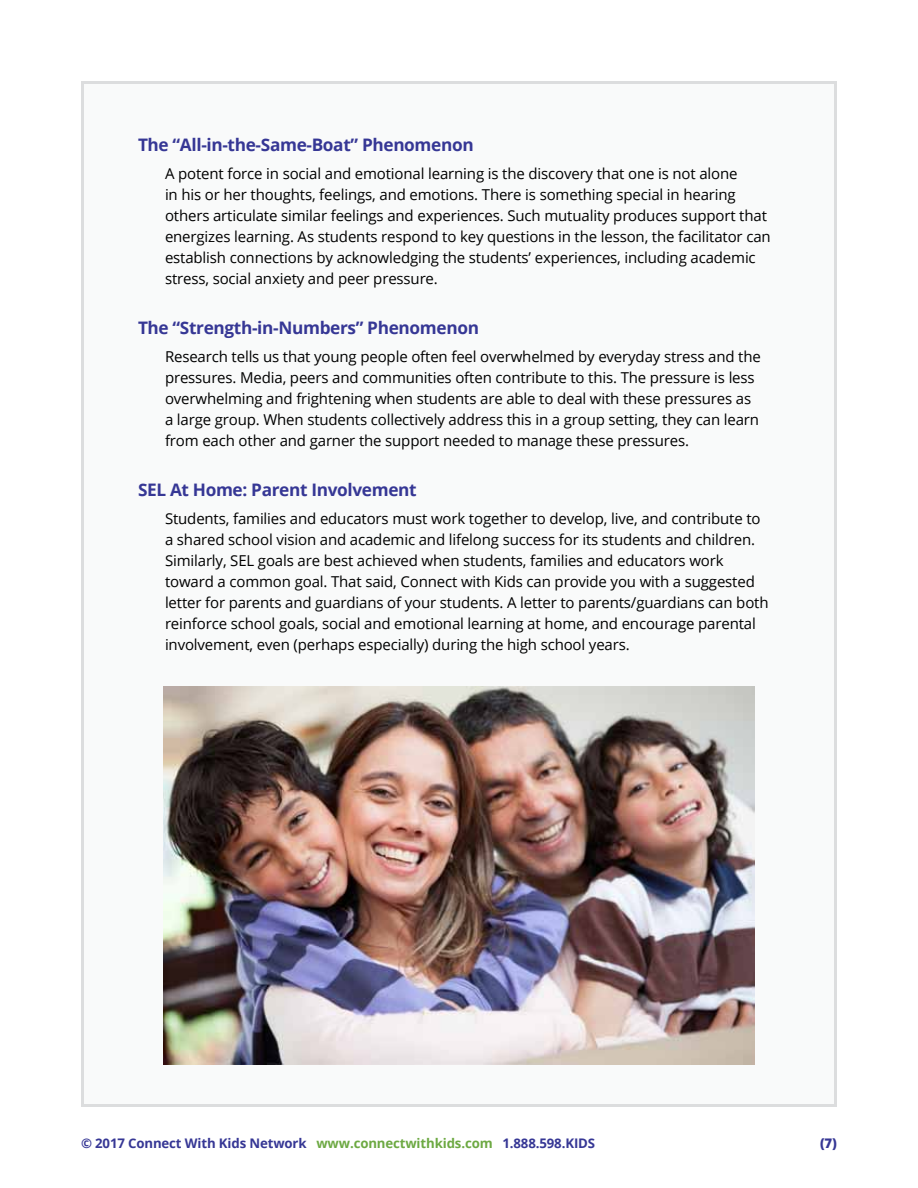
<style>
.page{position:relative;width:918px;height:1188px;background:#fff}
.page>*{position:absolute;margin:0;border:0;box-sizing:border-box;transform-origin:0 0}
.t1{font:700 17.25px "Open Sans";letter-spacing:-.02em;color:#363795}
.t2{font:15px/21px "Open Sans";letter-spacing:-.01em;color:#000}
.t3{font:700 13.2px "Open Sans";letter-spacing:-.01em;color:#363795}
.t4{font:800 13.2px "Open Sans";color:#363795}
.s1{color:#6da943}
</style>
<div class="page">
<div style="left:82px;top:82px;width:754px;height:1024px;background:#f9fafa"></div>
<img style="left:164px;top:687px;width:590px;height:378px">
<p class="t1" style="left:138px;top:133px;width:337px">The “All-in-the-Same-Boat” Phenomenon</p>
<p class="t2" style="left:165px;top:163px;width:607px">A potent force in social and emotional learning is the discovery that one is not alone<br>in his or her thoughts, feelings, and emotions. There is something special in hearing others articulate similar feelings and experiences. Such mutuality produces support that energizes learning. As students respond to key questions in the lesson, the facilitator can establish connections by acknowledging the students’ experiences, including academic stress, social anxiety and peer pressure.</p>
<p class="t1" style="left:138px;top:316px;width:343px">The “Strength-in-Numbers” Phenomenon</p>
<p class="t2" style="left:165px;top:346px;width:597px">Research tells us that young people often feel overwhelmed by everyday stress and the pressures. Media, peers and communities often contribute to this. The pressure is less overwhelming and frightening when students are able to deal with these pressures as a large group. When students collectively address this in a group setting, they can learn from each other and garner the support needed to manage these pressures.</p>
<p class="t1" style="left:138px;top:478px;width:280px">SEL At Home: Parent Involvement</p>
<p class="t2" style="left:165px;top:508px;width:605px">Students, families and educators must work together to develop, live, and contribute to a shared school vision and academic and lifelong success for its students and children.<br>Similarly, SEL goals are best achieved when students, families and educators work toward a common goal. That said, Connect with Kids can provide you with a suggested letter for parents and guardians of your students. A letter to parents/guardians can both reinforce school goals, social and emotional learning at home, and encourage parental involvement, even (perhaps especially) during the high school years.</p>
<p class="t3" style="left:81px;top:1133px;width:516px">© 2017 Connect With Kids Network <span class="s1">www.connectwithkids.com</span> 1.888.598.KIDS</p>
<p class="t4" style="left:820px;top:1133px;width:18px">(7)</p>
</div>
